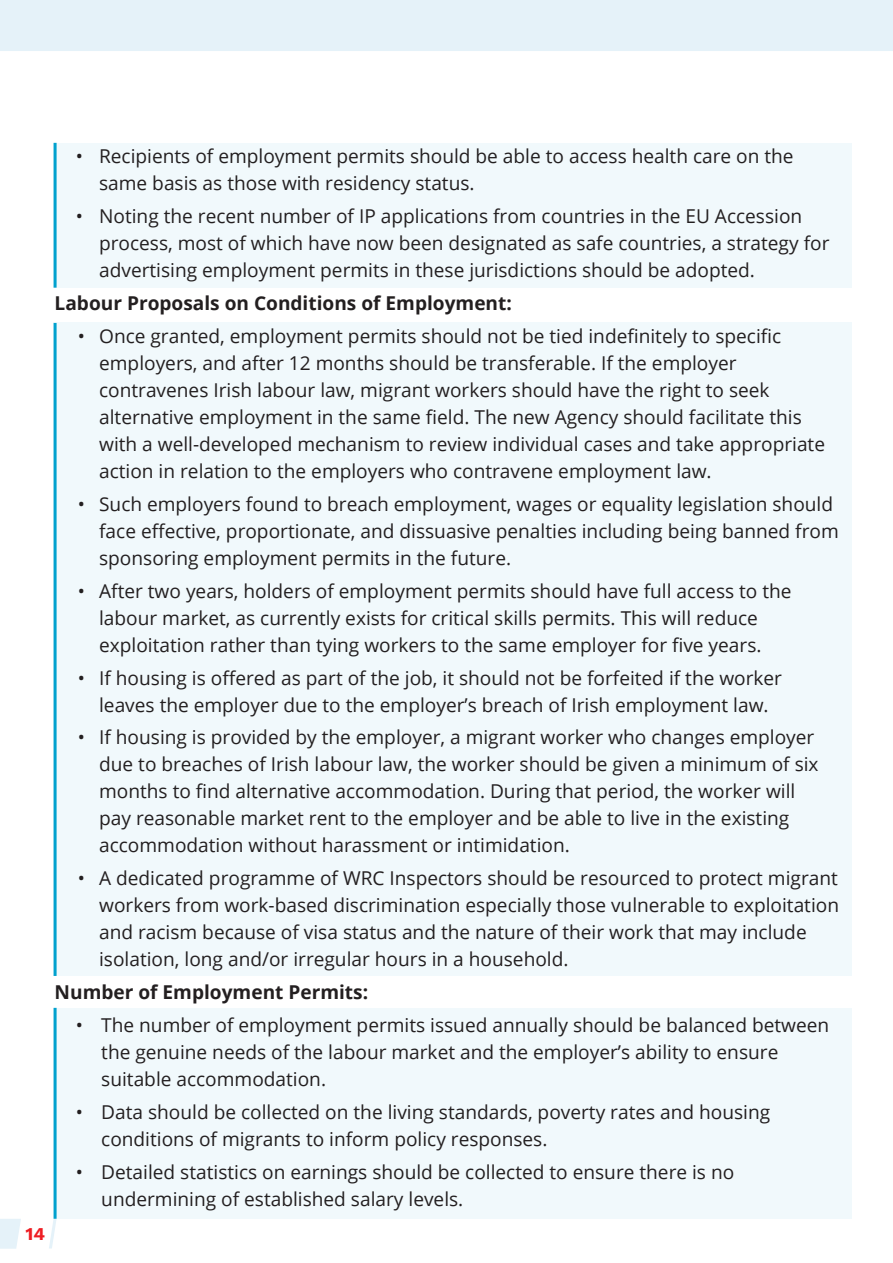
<style>
.page{position:relative;width:893px;height:1263px;background:#fff}
.page>*{position:absolute;margin:0;border:0;box-sizing:border-box;transform-origin:0 0}
.t1{font:19.05px/27px "Open Sans";color:#231f20}
.t2{font:700 19.05px "Open Sans";color:#231f20}
.t3{font:700 18px "Work Sans";color:#ee1d23}
</style>
<div class="page">
<div style="left:0;top:0;width:893px;height:51px;background:#e5f2f9"></div>
<svg style="left:0;top:1219px;width:21px;height:30px"></svg>
<svg style="left:49px;top:1216px;width:8px;height:33px"></svg>
<div style="left:54px;top:143px;width:798px;height:145px;background:#f1f9fc"></div>
<div style="left:54px;top:323px;width:798px;height:653px;background:#f1f9fc"></div>
<div style="left:54px;top:1008px;width:798px;height:211px;background:#f1f9fc"></div>
<hr style="left:54px;top:143px;width:3px;height:145px;background:#01a1ce">
<hr style="left:54px;top:323px;width:3px;height:653px;background:#01a1ce">
<hr style="left:54px;top:1008px;width:3px;height:211px;background:#01a1ce">
<p class="t3" style="left:26px;top:1223px;width:21px">14</p>
<p class="t1" style="left:99px;top:143px;width:696px;text-indent:-23px">• Recipients of employment permits should be able to access health care on the same basis as those with residency status.</p>
<p class="t1" style="left:99px;top:202px;width:732px;text-indent:-23px">• Noting the recent number of IP applications from countries in the EU Accession process, most of which have now been designated as safe countries, a strategy for advertising employment permits in these jurisdictions should be adopted.</p>
<p class="t2" style="left:55px;top:290px;width:459px">Labour Proposals on Conditions of Employment:</p>
<p class="t1" style="left:99px;top:322px;width:727px;text-indent:-21px">• Once granted, employment permits should not be tied indefinitely to specific employers, and after 12 months should be transferable. If the employer contravenes Irish labour law, migrant workers should have the right to seek alternative employment in the same field. The new Agency should facilitate this with a well-developed mechanism to review individual cases and take appropriate action in relation to the employers who contravene employment law.</p>
<p class="t1" style="left:99px;top:490px;width:741px;text-indent:-21px">• Such employers found to breach employment, wages or equality legislation should face effective, proportionate, and dissuasive penalties including being banned from sponsoring employment permits in the future.</p>
<p class="t1" style="left:99px;top:577px;width:694px;text-indent:-21px">• After two years, holders of employment permits should have full access to the labour market, as currently exists for critical skills permits. This will reduce exploitation rather than tying workers to the same employer for five years.</p>
<p class="t1" style="left:78px;top:664px;width:706px;text-align:center">• If housing is offered as part of the job, it should not be forfeited if the worker leaves the employer due to the employer’s breach of Irish employment law.</p>
<p class="t1" style="left:99px;top:723px;width:721px;text-indent:-21px">• If housing is provided by the employer, a migrant worker who changes employer due to breaches of Irish labour law, the worker should be given a minimum of six months to find alternative accommodation. During that period, the worker will pay reasonable market rent to the employer and be able to live in the existing accommodation without harassment or intimidation.</p>
<p class="t1" style="left:99px;top:864px;width:741px;text-indent:-21px">• A dedicated programme of WRC Inspectors should be resourced to protect migrant workers from work-based discrimination especially those vulnerable to exploitation and racism because of visa status and the nature of their work that may include isolation, long and/or irregular hours in a household.</p>
<p class="t2" style="left:55px;top:979px;width:315px">Number of Employment Permits:</p>
<p class="t1" style="left:101px;top:1011px;width:729px;text-indent:-25px">• The number of employment permits issued annually should be balanced between the genuine needs of the labour market and the employer’s ability to ensure suitable accommodation.</p>
<p class="t1" style="left:101px;top:1098px;width:670px;text-indent:-25px">• Data should be collected on the living standards, poverty rates and housing conditions of migrants to inform policy responses.</p>
<p class="t1" style="left:101px;top:1158px;width:634px;text-indent:-25px">• Detailed statistics on earnings should be collected to ensure there is no undermining of established salary levels.</p>
</div>
